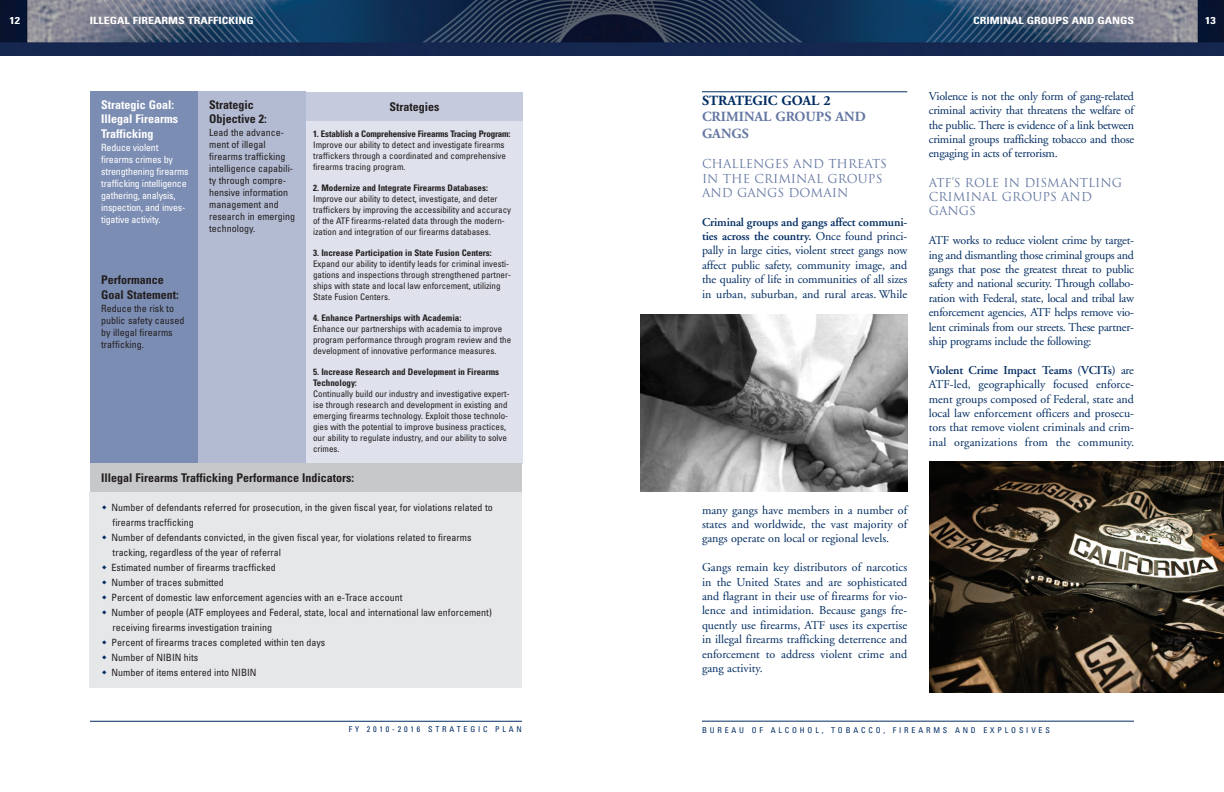
<style>
.page{position:relative;width:1224px;height:792px;background:#fff}
.page>*{position:absolute;margin:0;border:0;box-sizing:border-box;transform-origin:0 0}
.t1{font:700 14px/16.8px "Adobe Garamond";color:#6578a2}
.t2{font:700 14px "Adobe Garamond";color:#002c62}
.t3{font:12px/14.4px "Adobe Garamond";color:#002c62;text-align:justify}
.t4{font:700 condensed 12px/14.4px "Univers";color:#231f20}
.t5{font:12px/14.4px "Trajan";color:#6578a2}
.t6{font:700 condensed 12px/14.4px "Univers";color:#fff}
.t7{font:condensed 10px/12px "Univers";color:#231f20}
.t8{font:condensed 10px/12px "Univers";letter-spacing:-.02em;color:#fff}
.t9{font:700 condensed 10px "Univers";color:#fff;scale:1.2 1}
.t10{font:condensed 9px/11px "Univers";color:#231f20}
.t11{font:700 condensed 9px/11px "Univers";color:#231f20}
.t12{font:700 condensed 9px "Univers";letter-spacing:-.02em;color:#231f20}
.t13{font:condensed 8px "Univers";letter-spacing:.355em;color:#002c62}
.s1{font-weight:600}
</style>
<div class="page">
<div style="left:306px;top:120px;width:216px;height:344px;background:#dfe1ec"></div>
<div style="left:306px;top:92px;width:216px;height:29px;background:#c5cadd"></div>
<img style="left:0;top:0;width:612px;height:55px">
<hr style="left:90px;top:721px;width:432px;height:1px;background:#002c62">
<div style="left:90px;top:92px;width:108px;height:372px;background:#7c8db3"></div>
<div style="left:198px;top:92px;width:108px;height:372px;background:#b3bbd3"></div>
<div style="left:90px;top:463px;width:432px;height:30px;background:#c7c8ca"></div>
<div style="left:90px;top:492px;width:432px;height:196px;background:#e6e7e9"></div>
<svg style="left:612px;top:0;width:612px;height:55px;background:#2c415f"></svg>
<hr style="left:702px;top:721px;width:432px;height:1px;background:#002c62">
<hr style="left:702px;top:92px;width:205px;height:1px;background:#002c62">
<img style="left:640px;top:314px;width:267px;height:177px">
<img style="left:929px;top:461px;width:295px;height:231px">
<p class="t9" style="left:9px;top:17px;width:10px">12</p>
<p class="t9" style="left:90px;top:17px;width:138px">ILLEGAL FIREARMS TRAFFICKING</p>
<p class="t6" style="left:101px;top:99px;width:78px">Strategic Goal:<br>Illegal Firearms<br>Trafficking</p>
<p class="t8" style="left:101px;top:142px;width:89px">Reduce violent firearms crimes by strengthening firearms trafficking intelligence gathering, analysis, inspection, and inves&shy;tigative activity.</p>
<p class="t4" style="left:209px;top:99px;width:59px">Strategic<br>Objective 2:</p>
<p class="t7" style="left:209px;top:128px;width:87px">Lead the advance&shy;ment of illegal firearms trafficking intelligence capabili&shy;ty through compre&shy;hensive information management and research in emerging technology.</p>
<p class="t4" style="left:389px;top:101px;width:52px">Strategies</p>
<p class="t12" style="left:313px;top:131px;width:199px">1. Establish a Comprehensive Firearms Tracing Program:</p>
<p class="t10" style="left:313px;top:140px;width:194px">Improve our ability to detect and investigate firearms traffickers through a coordinated and comprehensive firearms tracing program.</p>
<p class="t11" style="left:313px;top:183px;width:176px">2. Modernize and Integrate Firearms Databases:</p>
<p class="t10" style="left:313px;top:194px;width:200px">Improve our ability to detect, investigate, and deter traffickers by improving the accessibility and accuracy of the ATF firearms-related data through the modern&shy;ization and integration of our firearms databases.</p>
<p class="t11" style="left:313px;top:248px;width:180px">3. Increase Participation in State Fusion Centers:</p>
<p class="t10" style="left:313px;top:259px;width:199px">Expand our ability to identify leads for criminal investi&shy;gations and inspections through strengthened partner&shy;ships with state and local law enforcement, utilizing State Fusion Centers.</p>
<p class="t11" style="left:313px;top:313px;width:150px">4. Enhance Partnerships with Academia:</p>
<p class="t10" style="left:313px;top:324px;width:200px">Enhance our partnerships with academia to improve program performance through program review and the development of innovative performance measures.</p>
<p class="t11" style="left:313px;top:367px;width:188px">5. Increase Research and Development in Firearms<br>Technology:</p>
<p class="t10" style="left:313px;top:389px;width:198px">Continually build our industry and investigative expert&shy;ise through research and development in existing and emerging firearms technology. Exploit those technolo&shy;gies with the potential to improve business practices, our ability to regulate industry, and our ability to solve crimes.</p>
<p class="t4" style="left:101px;top:472px;width:254px">Illegal Firearms Trafficking Performance Indicators:</p>
<p class="t7" style="left:112px;top:500px;width:383px;line-height:15px">Number of defendants referred for prosecution, in the given fiscal year, for violations related to firearms tracfficking<br>Number of defendants convicted, in the given fiscal year, for violations related to firearms tracking, regardless of the year of referral<br>Estimated number of firearms tracfficked<br>Number of traces submitted<br>Percent of domestic law enforcement agencies with an e-Trace account<br>Number of people (ATF employees and Federal, state, local and international law enforcement) receiving firearms investigation training<br>Percent of firearms traces completed within ten days<br>Number of NIBIN hits<br>Number of items entered into NIBIN</p>
<p class="t4" style="left:101px;top:274px;width:79px">Performance<br>Goal Statement:</p>
<p class="t7" style="left:101px;top:303px;width:85px">Reduce the risk to public safety caused by illegal firearms trafficking.</p>
<p class="t13" style="left:349px;top:726px;width:175px">FY 2010-2016 STRATEGIC PLAN</p>
<p class="t9" style="left:973px;top:17px;width:136px">CRIMINAL GROUPS AND GANGS</p>
<p class="t9" style="left:1205px;top:17px;width:10px">13</p>
<p class="t2" style="left:702px;top:95px;width:130px">STRATEGIC GOAL 2</p>
<p class="t1" style="left:702px;top:110px;width:165px">CRIMINAL GROUPS AND<br>GANGS</p>
<p class="t5" style="left:702px;top:157px;width:187px">CHALLENGES AND THREATS<br>IN THE CRIMINAL GROUPS<br>AND GANGS DOMAIN</p>
<p class="t3" style="left:702px;top:216px;width:207px"><span class="s1">Criminal groups and gangs affect communi&shy;ties across the country.</span> Once found princi&shy;pally in large cities, violent street gangs now affect public safety, community image, and the quality of life in communities of all sizes in urban, suburban, and rural areas. While</p>
<p class="t3" style="left:929px;top:90px;width:207px">Violence is not the only form of gang-related criminal activity that threatens the welfare of the public. There is evidence of a link between criminal groups trafficking tobacco and those engaging in acts of terrorism.</p>
<p class="t5" style="left:929px;top:175px;width:195px">ATF’S ROLE IN DISMANTLING<br>CRIMINAL GROUPS AND<br>GANGS</p>
<p class="t3" style="left:929px;top:234px;width:207px">ATF works to reduce violent crime by target&shy;ing and dismantling those criminal groups and gangs that pose the greatest threat to public safety and national security. Through collabo&shy;ration with Federal, state, local and tribal law enforcement agencies, ATF helps remove vio&shy;lent criminals from our streets. These partner&shy;ship programs include the following:</p>
<p class="t3" style="left:929px;top:364px;width:207px"><span class="s1">Violent Crime Impact Teams (VCITs)</span> are ATF-led, geographically focused enforce&shy;ment groups composed of Federal, state and local law enforcement officers and prosecu&shy;tors that remove violent criminals and crim&shy;inal organizations from the community.</p>
<p class="t3" style="left:702px;top:504px;width:207px">many gangs have members in a number of states and worldwide, the vast majority of gangs operate on local or regional levels.</p>
<p class="t3" style="left:702px;top:561px;width:207px">Gangs remain key distributors of narcotics in the United States and are sophisticated and flagrant in their use of firearms for vio&shy;lence and intimidation. Because gangs fre&shy;quently use firearms, ATF uses its expertise in illegal firearms trafficking deterrence and enforcement to address violent crime and gang activity.</p>
<p class="t13" style="left:702px;top:727px;width:349px">BUREAU OF ALCOHOL, TOBACCO, FIREARMS AND EXPLOSIVES</p>
</div>
